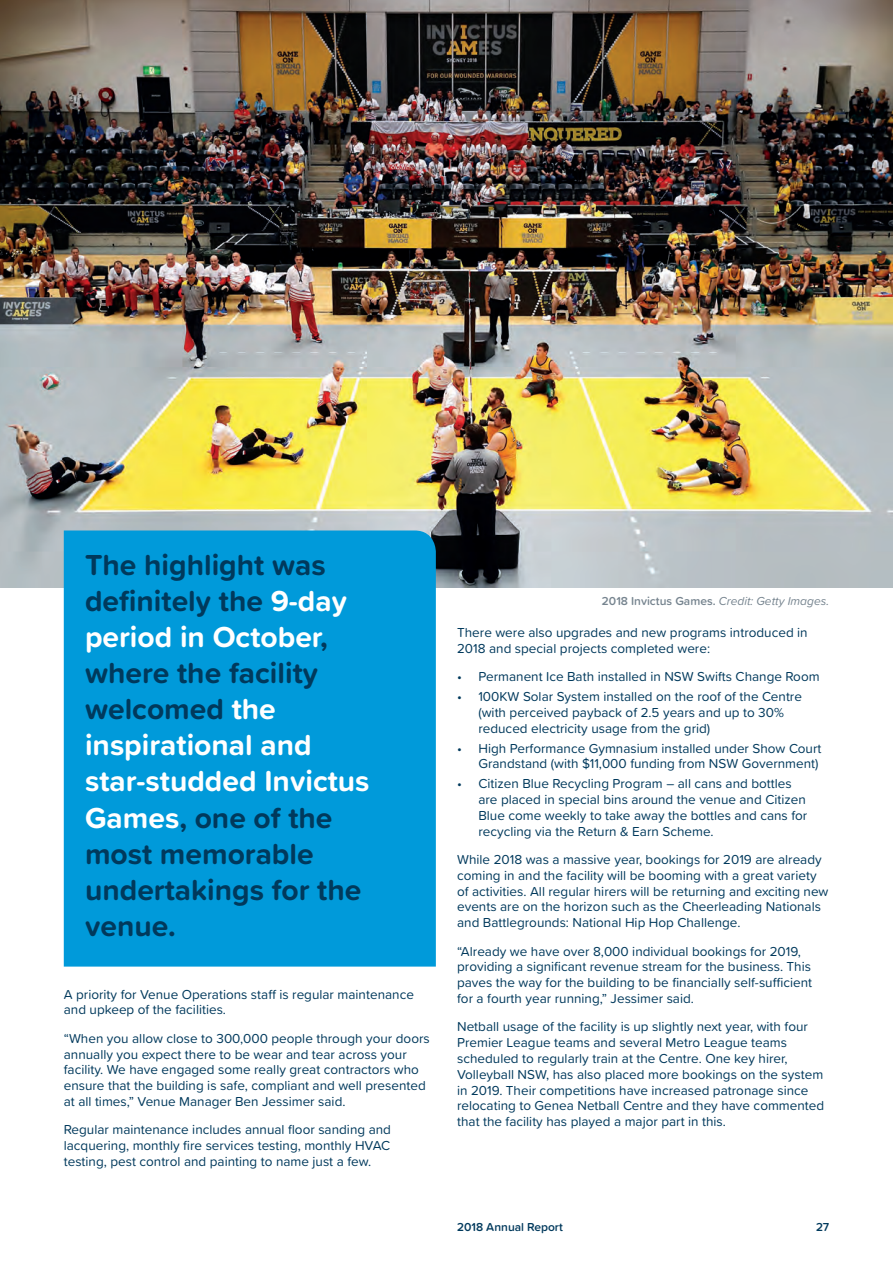
<style>
.page{position:relative;width:893px;height:1263px;background:#fff}
.page>*{position:absolute;margin:0;border:0;box-sizing:border-box;transform-origin:0 0}
.t1{font:700 30px/36px "Proxima Soft";color:#00395c}
.t2{font:13.5px/15.8px "Proxima Soft";color:#00395c}
.t3{font:italic 12px "Proxima Soft";color:#76848f}
.t4{font:600 12px "Proxima Soft";color:#00395c}
.s1{color:#fff}
.s2{font-weight:600;font-style:normal}
</style>
<div class="page">
<img style="left:0;top:0;width:893px;height:587px">
<div style="left:64px;top:530px;width:372px;height:436px;background:#009ada"></div>
<h1 class="t1" style="left:85px;top:546px;width:286px">The highlight was definitely the <span class="s1">9-day period in October</span>, where the facility welcomed <span class="s1">the inspirational and star-studded Invictus<br>Games</span>, one of the most memorable undertakings for the venue.</h1>
<p class="t2" style="left:64px;top:985px;width:352px">A priority for Venue Operations staff is regular maintenance and upkeep of the facilities.</p>
<p class="t2" style="left:64px;top:1030px;width:368px">“When you allow close to 300,000 people through your doors annually you expect there to be wear and tear across your facility. We have engaged some really great contractors who ensure that the building is safe, compliant and well presented at all times,” Venue Manager Ben Jessimer said.</p>
<p class="t2" style="left:64px;top:1121px;width:329px;text-align:justify">Regular maintenance includes annual floor sanding and lacquering, monthly fire services testing, monthly HVAC testing, pest control and painting to name just a few.</p>
<p class="t3" style="left:602px;top:592px;width:229px"><span class="s2">2018 Invictus Games.</span> Credit: Getty Images.</p>
<p class="t2" style="left:457px;top:624px;width:352px">There were also upgrades and new programs introduced in<br>2018 and special projects completed were:</p>
<p class="t2" style="left:457px;top:668px;width:364px">• Permanent Ice Bath installed in NSW Swifts Change Room</p>
<p class="t2" style="left:478px;top:688px;width:325px;text-indent:-21px">• 100KW Solar System installed on the roof of the Centre (with perceived payback of 2.5 years and up to 30% reduced electricity usage from the grid)</p>
<p class="t2" style="left:457px;top:739px;width:366px;text-align:right">• High Performance Gymnasium installed under Show Court<br>Grandstand (with $11,000 funding from NSW Government)</p>
<p class="t2" style="left:478px;top:775px;width:330px;text-indent:-21px">• Citizen Blue Recycling Program – all cans and bottles are placed in special bins around the venue and Citizen Blue come weekly to take away the bottles and cans for recycling via the Return &amp; Earn Scheme.</p>
<p class="t2" style="left:457px;top:851px;width:373px">While 2018 was a massive year, bookings for 2019 are already coming in and the facility will be booming with a great variety of activities. All regular hirers will be returning and exciting new events are on the horizon such as the Cheerleading Nationals and Battlegrounds: National Hip Hop Challenge.</p>
<p class="t2" style="left:457px;top:943px;width:356px">“Already we have over 8,000 individual bookings for 2019, providing a significant revenue stream for the business. This paves the way for the building to be financially self-sufficient for a fourth year running,” Jessimer said.</p>
<p class="t2" style="left:457px;top:1018px;width:369px">Netball usage of the facility is up slightly next year, with four Premier League teams and several Metro League teams scheduled to regularly train at the Centre. One key hirer, Volleyball NSW, has also placed more bookings on the system in 2019. Their competitions have increased patronage since relocating to Genea Netball Centre and they have commented that the facility has played a major part in this.</p>
<p class="t4" style="left:457px;top:1218px;width:107px">2018 Annual Report</p>
<p class="t4" style="left:816px;top:1218px;width:15px">27</p>
</div>
